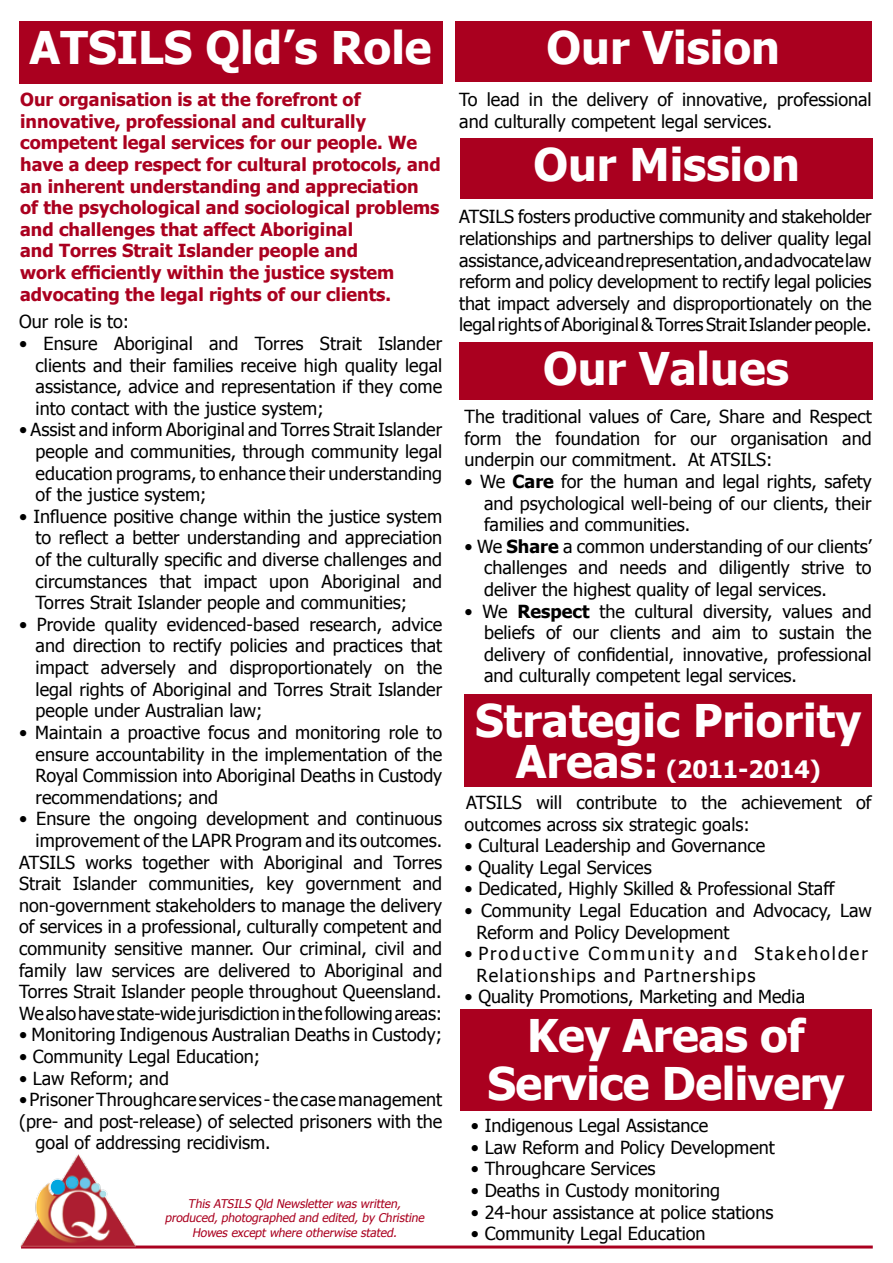
<style>
.page{position:relative;width:893px;height:1263px;background:#fff}
.page>*{position:absolute;margin:0;border:0;box-sizing:border-box;transform-origin:0 0}
.t1{font:700 45px/48px "Tahoma";color:#fff;text-align:center}
.t2{font:700 24px "Tahoma";color:#fff}
.t3{font:18px/21.6px "Tahoma";color:#000;text-align:justify}
.t4{font:700 18px/21.6px "Tahoma";color:#aa001f}
.t5{font:18px/21.6px "Tahoma";letter-spacing:.1em;color:#000}
.t6{font:italic 12px/14.4px "Tahoma";color:#aa001f;text-align:center}
.s1{font-weight:700}
.s2{font-size:45px}
</style>
<div class="page">
<hr style="left:21px;top:1245px;width:852px;height:3px;background:#aa001f">
<img style="left:20px;top:1154px;width:124px;height:95px">
<div style="left:455px;top:21px;width:417px;height:61px;background:#aa001f"></div>
<div style="left:460px;top:138px;width:413px;height:61px;background:#aa001f"></div>
<div style="left:459px;top:342px;width:414px;height:58px;background:#aa001f"></div>
<div style="left:465px;top:694px;width:407px;height:93px;background:#aa001f"></div>
<div style="left:460px;top:1009px;width:412px;height:102px;background:#aa001f"></div>
<div style="left:19px;top:21px;width:423px;height:63px;background:#aa001f"></div>
<h1 class="t1" style="left:30px;top:22px;width:404px">ATSILS Qld’s Role</h1>
<p class="t4" style="left:20px;top:88px;width:422px">Our organisation is at the forefront of innovative, professional and culturally competent legal services for our people. We have a deep respect for cultural protocols, and an inherent understanding and appreciation of the psychological and sociological problems and challenges that affect Aboriginal<br>and Torres Strait Islander people and<br>work efficiently within the justice system advocating the legal rights of our clients.</p>
<p class="t3" style="left:19px;top:310px;width:112px">Our role is to:</p>
<p class="t3" style="left:36px;top:332px;width:408px;text-indent:-17px">• Ensure Aboriginal and Torres Strait Islander clients and their families receive high quality legal assistance, advice and representation if they come into contact with the justice system;</p>
<p class="t3" style="left:36px;top:418px;width:408px;text-indent:-17px">• Assist and inform Aboriginal and Torres Strait Islander people and communities, through community legal education programs, to enhance their understanding of the justice system;</p>
<p class="t3" style="left:36px;top:505px;width:408px;text-indent:-17px">• Influence positive change within the justice system to reflect a better understanding and appreciation of the culturally specific and diverse challenges and circumstances that impact upon Aboriginal and Torres Strait Islander people and communities;</p>
<p class="t3" style="left:36px;top:613px;width:408px;text-indent:-17px">• Provide quality evidenced-based research, advice and direction to rectify policies and practices that impact adversely and disproportionately on the legal rights of Aboriginal and Torres Strait Islander people under Australian law;</p>
<p class="t3" style="left:36px;top:721px;width:408px;text-indent:-17px">• Maintain a proactive focus and monitoring role to ensure accountability in the implementation of the Royal Commission into Aboriginal Deaths in Custody recommendations; and</p>
<p class="t3" style="left:19px;top:807px;width:425px;text-align:right">• Ensure the ongoing development and continuous improvement of the LAPR Program and its outcomes.<br>ATSILS works together with Aboriginal and Torres Strait Islander communities, key government and non-government stakeholders to manage the delivery of services in a professional, culturally competent and community sensitive manner. Our criminal, civil and family law services are delivered to Aboriginal and Torres Strait Islander people throughout Queensland.<br>We also have state-wide jurisdiction in the following areas:</p>
<p class="t3" style="left:19px;top:1023px;width:425px">• Monitoring Indigenous Australian Deaths in Custody;</p>
<p class="t3" style="left:19px;top:1045px;width:243px">• Community Legal Education;</p>
<p class="t3" style="left:19px;top:1066px;width:151px">• Law Reform; and</p>
<p class="t3" style="left:19px;top:1088px;width:425px">• Prisoner Throughcare services - the case management</p>
<p class="t3" style="left:19px;top:1110px;width:425px">(pre- and post-release) of selected prisoners with the</p>
<p class="t3" style="left:36px;top:1131px;width:237px">goal of addressing recidivism.</p>
<p class="t6" style="left:165px;top:1196px;width:263px">This ATSILS Qld Newsletter was written, produced, photographed and edited, by Christine<br>Howes except where otherwise stated.</p>
<h1 class="t1" style="left:547px;top:22px;width:235px">Our Vision</h1>
<p class="t3" style="left:459px;top:88px;width:414px">To lead in the delivery of innovative, professional and culturally competent legal services.</p>
<h1 class="t1" style="left:533px;top:139px;width:268px">Our Mission</h1>
<p class="t3" style="left:459px;top:205px;width:414px">ATSILS fosters productive community and stakeholder relationships and partnerships to deliver quality legal assistance, advice and representation, and advocate law reform and policy development to rectify legal policies that impact adversely and disproportionately on the legal rights of Aboriginal &amp; Torres Strait Islander people.</p>
<h1 class="t1" style="left:543px;top:343px;width:247px">Our Values</h1>
<p class="t3" style="left:465px;top:405px;width:409px">The traditional values of Care, Share and Respect form the foundation for our organisation and underpin our commitment. At ATSILS:</p>
<p class="t3" style="left:484px;top:470px;width:389px;text-indent:-19px">• We <span class="s1">Care</span> for the human and legal rights, safety and psychological well-being of our clients, their families and communities.</p>
<p class="t3" style="left:484px;top:535px;width:389px;text-indent:-19px">• We <span class="s1">Share</span> a common understanding of our clients’ challenges and needs and diligently strive to deliver the highest quality of legal services.</p>
<p class="t3" style="left:484px;top:600px;width:389px;text-indent:-19px">• We <span class="s1">Respect</span> the cultural diversity, values and beliefs of our clients and aim to sustain the delivery of confidential, innovative, professional and culturally competent legal services.</p>
<h1 class="t1" style="left:475px;top:695px;width:388px">Strategic Priority</h1>
<h2 class="t2" style="left:516px;top:754px;width:306px"><span class="s2">Areas:</span> (2011-2014)</h2>
<p class="t3" style="left:465px;top:791px;width:409px">ATSILS will contribute to the achievement of outcomes across six strategic goals:</p>
<p class="t3" style="left:465px;top:834px;width:302px">• Cultural Leadership and Governance</p>
<p class="t3" style="left:465px;top:856px;width:189px">• Quality Legal Services</p>
<p class="t3" style="left:465px;top:877px;width:372px">• Dedicated, Highly Skilled &amp; Professional Staff</p>
<p class="t3" style="left:477px;top:899px;width:397px;text-indent:-12px">• Community Legal Education and Advocacy, Law<br>Reform and Policy Development</p>
<p class="t5" style="left:477px;top:942px;width:393px;text-indent:-12px">• Productive Community and Stakeholder<br>Relationships and Partnerships</p>
<p class="t3" style="left:465px;top:985px;width:342px">• Quality Promotions, Marketing and Media</p>
<h1 class="t1" style="left:487px;top:1010px;width:359px">Key Areas of<br>Service Delivery</h1>
<p class="t3" style="left:471px;top:1114px;width:239px">• Indigenous Legal Assistance</p>
<p class="t3" style="left:471px;top:1136px;width:305px">• Law Reform and Policy Development</p>
<p class="t3" style="left:471px;top:1157px;width:186px">• Throughcare Services</p>
<p class="t3" style="left:471px;top:1179px;width:251px">• Deaths in Custody monitoring</p>
<p class="t3" style="left:471px;top:1200px;width:304px">• 24-hour assistance at police stations</p>
<p class="t3" style="left:471px;top:1222px;width:236px">• Community Legal Education</p>
</div>
